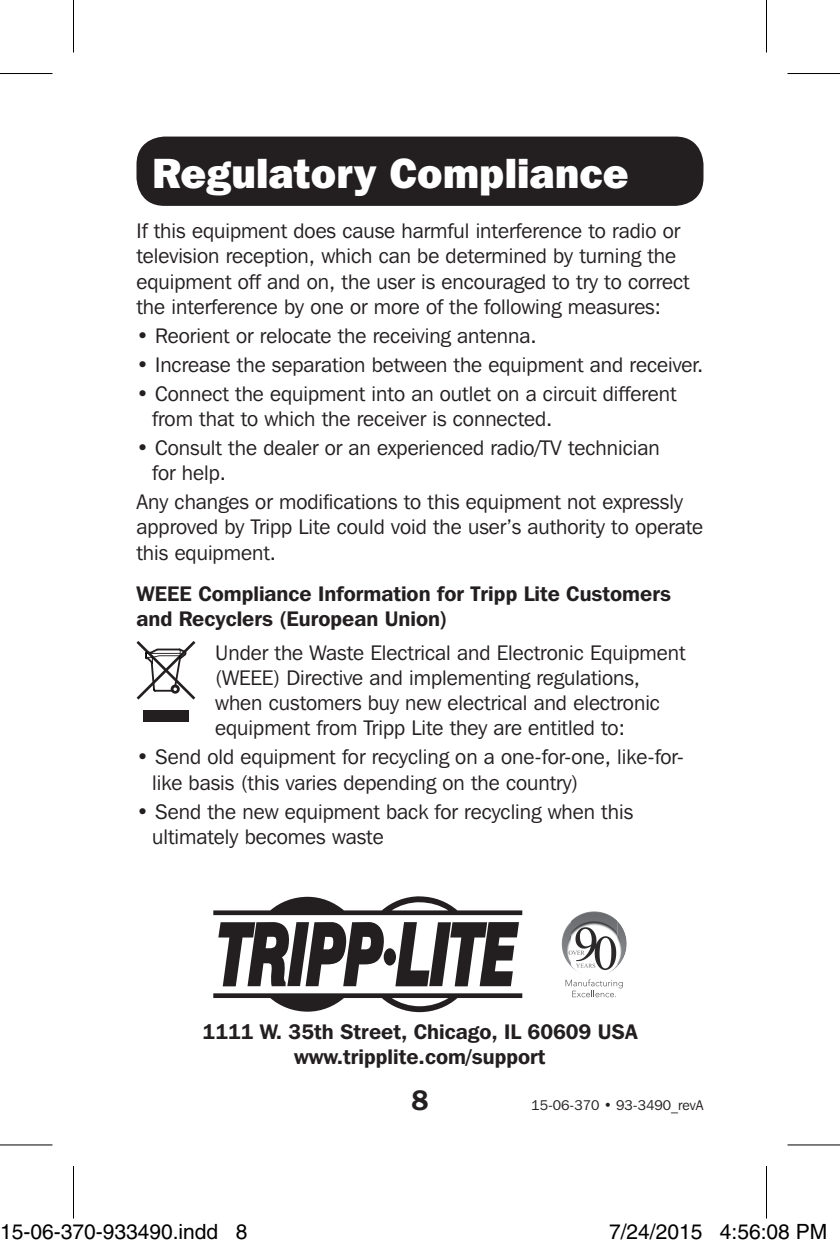
<style>
.page{position:relative;width:840px;height:1250px;background:#fff}
.page>*{position:absolute;margin:0;border:0;box-sizing:border-box;transform-origin:0 0}
.t1{font:800 42px "Franklin Gothic IT Cby BT";color:#fff}
.t2{font:600 28px "Franklin Gothic IT Cby BT";color:#231f20}
.t3{font:21px/25.2px "Franklin Gothic IT Cby BT";color:#231f20}
.t4{font:600 21px/25.2px "Franklin Gothic IT Cby BT";color:#231f20}
.t5{font:21px "Helvetica";color:#000}
.t6{font:14px "Franklin Gothic IT Cby BT";color:#231f20}
</style>
<div class="page">
<div style="left:136px;top:136px;width:568px;height:70px;background:#231f20;border-radius:28px"></div>
<div style="left:143px;top:710px;width:45px;height:11px;background:#231f20"></div>
<svg style="left:136px;top:641px;width:59px;height:58px"></svg>
<div style="left:384px;top:948px;width:12px;height:17px;background:#231f20;border-radius:50%"></div>
<svg style="left:218px;top:922px;width:167px;height:64px"></svg>
<svg style="left:395px;top:922px;width:124px;height:64px"></svg>
<svg style="left:213px;top:896px;width:309px;height:19px"></svg>
<svg style="left:213px;top:993px;width:309px;height:19px"></svg>
<img style="left:571px;top:911px;width:22px;height:60px">
<img style="left:562px;top:922px;width:9px;height:39px">
<img style="left:617px;top:925px;width:10px;height:41px">
<svg style="left:566px;top:979px;width:57px;height:18px"></svg>
<svg style="left:569px;top:950px;width:16px;height:4px"></svg>
<svg style="left:0;top:1145px;width:52px;height:1px"></svg>
<svg style="left:788px;top:1145px;width:52px;height:1px"></svg>
<hr style="left:0;top:73px;width:52px;height:1px;background:#000">
<hr style="left:788px;top:73px;width:52px;height:1px;background:#000">
<hr style="left:0;top:1144px;width:52px;height:1px;background:#000">
<hr style="left:788px;top:1144px;width:52px;height:1px;background:#000">
<hr style="left:73px;top:0;width:1px;height:52px;background:#000">
<hr style="left:73px;top:1166px;width:1px;height:52px;background:#000">
<hr style="left:766px;top:0;width:1px;height:52px;background:#000">
<hr style="left:766px;top:1166px;width:1px;height:52px;background:#000">
<div style="left:32px;top:1225px;width:8px;height:13px;border:1px solid #fff;border-radius:50%"></div>
<div style="left:30px;top:1224px;width:12px;height:16px;border:1px solid #fff;border-radius:50%"></div>
<div style="left:86px;top:1225px;width:8px;height:13px;border:1px solid #fff;border-radius:50%"></div>
<div style="left:84px;top:1224px;width:12px;height:16px;border:1px solid #fff;border-radius:50%"></div>
<div style="left:163px;top:1225px;width:8px;height:13px;border:1px solid #fff;border-radius:50%"></div>
<div style="left:161px;top:1224px;width:12px;height:16px;border:1px solid #fff;border-radius:50%"></div>
<div style="left:669px;top:1225px;width:8px;height:13px;border:1px solid #fff;border-radius:50%"></div>
<div style="left:667px;top:1224px;width:12px;height:16px;border:1px solid #fff;border-radius:50%"></div>
<div style="left:769px;top:1225px;width:7px;height:13px;border:1px solid #fff;border-radius:50%"></div>
<div style="left:767px;top:1224px;width:11px;height:16px;border:1px solid #fff;border-radius:50%"></div>
<p class="t1" style="left:152px;top:146px;width:478px">Regulatory Compliance</p>
<p class="t3" style="left:136px;top:218px;width:555px">If this equipment does cause harmful interference to radio or television reception, which can be determined by turning the equipment off and on, the user is encouraged to try to correct the interference by one or more of the following measures:</p>
<p class="t3" style="left:136px;top:322px;width:402px">• Reorient or relocate the receiving antenna.</p>
<p class="t3" style="left:136px;top:351px;width:568px">• Increase the separation between the equipment and receiver.</p>
<p class="t3" style="left:152px;top:380px;width:526px;text-indent:-16px">• Connect the equipment into an outlet on a circuit different from that to which the receiver is connected.</p>
<p class="t3" style="left:152px;top:435px;width:509px;text-indent:-16px">• Consult the dealer or an experienced radio/TV technician for help.</p>
<p class="t3" style="left:136px;top:489px;width:568px">Any changes or modifications to this equipment not expressly approved by Tripp Lite could void the user’s authority to operate this equipment.</p>
<p class="t4" style="left:136px;top:580px;width:536px">WEEE Compliance Information for Tripp Lite Customers and Recyclers (European Union)</p>
<p class="t3" style="left:215px;top:639px;width:472px">Under the Waste Electrical and Electronic Equipment (WEEE) Directive and implementing regulations, when customers buy new electrical and electronic equipment from Tripp Lite they are entitled to:</p>
<p class="t3" style="left:152px;top:744px;width:533px;text-indent:-16px">• Send old equipment for recycling on a one-for-one, like-for&shy;like basis (this varies depending on the country)</p>
<p class="t3" style="left:152px;top:798px;width:482px;text-indent:-16px">• Send the new equipment back for recycling when this ultimately becomes waste</p>
<p class="t4" style="left:202px;top:1018px;width:437px;text-align:center">1111 W. 35th Street, Chicago, IL 60609 USA www.tripplite.com/support</p>
<p class="t6" style="left:531px;top:1096px;width:174px">15-06-370 • 93-3490_revA</p>
<h2 class="t2" style="left:411px;top:1082px;width:19px">8</h2>
<p class="t5" style="left:0;top:1219px;width:249px">15-06-370-933490.indd 8</p>
<p class="t5" style="left:609px;top:1219px;width:220px">7/24/2015 4:56:08 PM</p>
</div>
